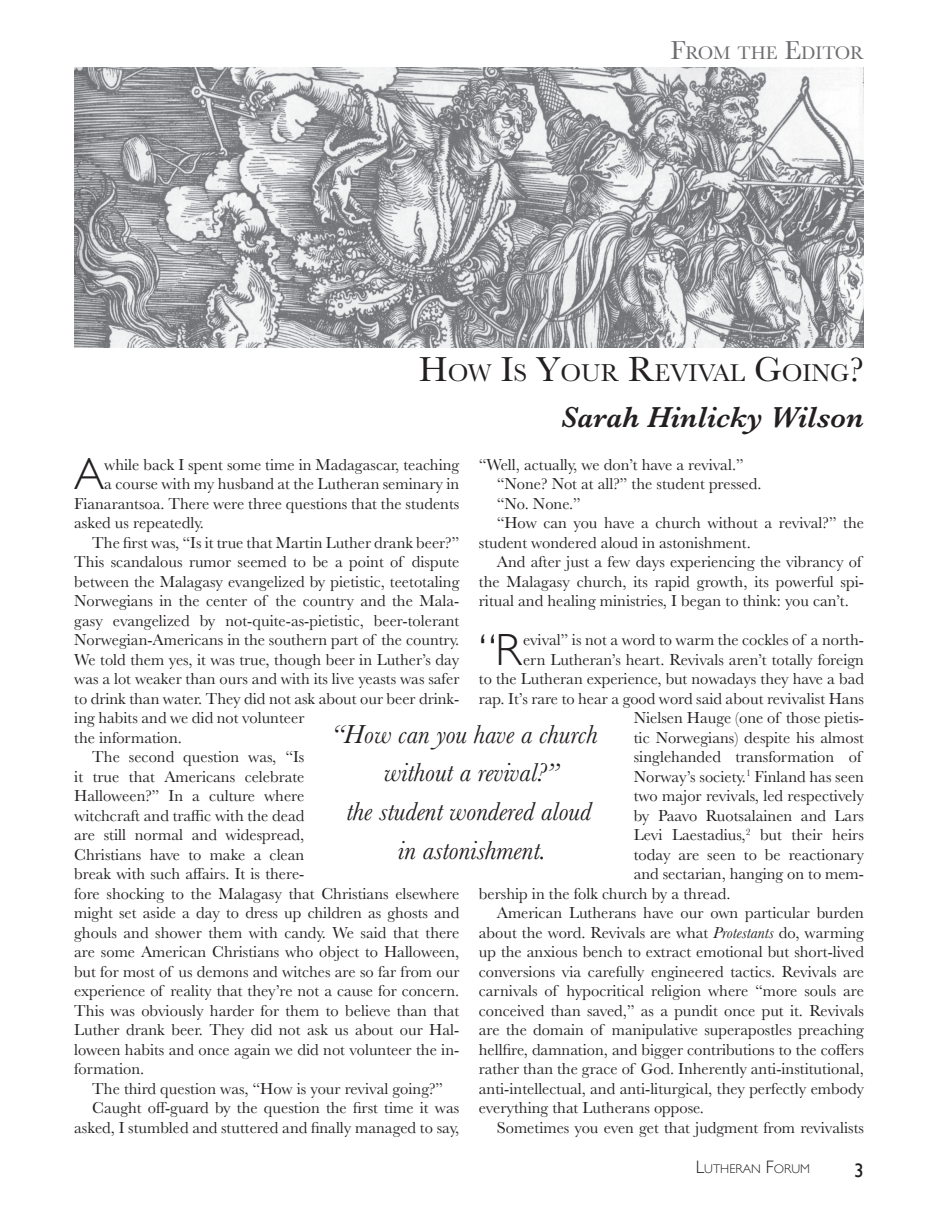
<style>
.page{position:relative;width:945px;height:1215px;background:#fff}
.page>*{position:absolute;margin:0;border:0;box-sizing:border-box;transform-origin:0 0}
.t1{font:300 45.15px "Gill Sans";color:#231f20}
.t2{font:italic 600 30px "Baskerville";color:#231f20}
.t3{font:italic 27px/39px "Baskerville";color:#231f20;text-align:center}
.t4{font:25.2px "Baskerville";color:#231f20}
.t5{font:19.5px "Gill Sans";color:#231f20}
.t6{font:18.9px "Baskerville";color:#6c6d70}
.t7{font:16.5px "Baskerville";color:#231f20}
.t8{font:300 12.6px "Gill Sans";color:#231f20}
.s1{font-size:27px}
.s2{font-size:36px}
.s3{font-style:italic}
.s4{font-size:18px}
</style>
<div class="page">
<img style="left:74px;top:68px;width:790px;height:280px">
<p class="t6" style="left:671px;top:41px;width:195px"><span class="s1">F</span>ROM THE <span class="s1">E</span>DITOR</p>
<h3 class="t4" style="left:419px;top:357px;width:447px"><span class="s2">H</span>OW <span class="s2">I</span>S <span class="s2">Y</span>OUR <span class="s2">R</span>EVIVAL <span class="s2">G</span>OING<span class="s2">?</span></h3>
<h2 class="t2" style="left:561px;top:397px;width:305px">Sarah Hinlicky Wilson</h2>
<h1 class="t1" style="left:74px;top:439px;width:32px">A</h1>
<p class="t7" style="left:104px;top:454px;width:357px">while back I spent some time in Madagascar, teaching</p>
<p class="t7" style="left:479px;top:454px;width:266px">“Well, actually, we don’t have a revival.”</p>
<p class="t7" style="left:497px;top:473px;width:266px">“None? Not at all?” the student pressed.</p>
<p class="t7" style="left:497px;top:493px;width:85px">“No. None.”</p>
<p class="t7" style="left:497px;top:512px;width:369px">“How can you have a church without a revival?” the</p>
<p class="t7" style="left:479px;top:532px;width:273px">student wondered aloud in astonishment.</p>
<p class="t7" style="left:497px;top:551px;width:366px">And after just a few days experiencing the vibrancy of</p>
<p class="t7" style="left:479px;top:571px;width:387px">the Malagasy church, its rapid growth, its powerful spi-</p>
<p class="t7" style="left:479px;top:590px;width:372px">ritual and healing ministries, I began to think: you can’t.</p>
<h1 class="t1" style="left:479px;top:614px;width:44px">“R</h1>
<p class="t7" style="left:523px;top:629px;width:342px">evival” is not a word to warm the cockles of a north-</p>
<p class="t7" style="left:104px;top:473px;width:357px">a course with my husband at the Lutheran seminary in</p>
<p class="t7" style="left:74px;top:493px;width:387px">Fianarantsoa. There were three questions that the students</p>
<p class="t7" style="left:74px;top:512px;width:131px">asked us repeatedly.</p>
<p class="t7" style="left:92px;top:532px;width:369px">The first was, “Is it true that Martin Luther drank beer?”</p>
<p class="t7" style="left:74px;top:551px;width:387px">This scandalous rumor seemed to be a point of dispute</p>
<p class="t7" style="left:74px;top:571px;width:387px">between the Malagasy evangelized by pietistic, teetotaling</p>
<p class="t7" style="left:74px;top:590px;width:387px">Norwegians in the center of the country and the Mala-</p>
<p class="t7" style="left:74px;top:610px;width:387px">gasy evangelized by not-quite-as-pietistic, beer-tolerant</p>
<p class="t7" style="left:74px;top:629px;width:387px">Norwegian-Americans in the southern part of the country.</p>
<p class="t7" style="left:74px;top:649px;width:387px">We told them yes, it was true, though beer in Luther’s day</p>
<p class="t7" style="left:74px;top:668px;width:387px">was a lot weaker than ours and with its live yeasts was safer</p>
<p class="t7" style="left:74px;top:688px;width:387px">to drink than water. They did not ask about our beer drink-</p>
<p class="t7" style="left:74px;top:707px;width:232px">ing habits and we did not volunteer</p>
<p class="t7" style="left:74px;top:727px;width:109px">the information.</p>
<p class="t7" style="left:92px;top:746px;width:214px">The second question was, “Is</p>
<p class="t7" style="left:74px;top:766px;width:232px">it true that Americans celebrate</p>
<p class="t7" style="left:74px;top:785px;width:232px">Halloween?” In a culture where</p>
<p class="t7" style="left:74px;top:805px;width:232px">witchcraft and traffic with the dead</p>
<p class="t7" style="left:74px;top:824px;width:232px">are still normal and widespread,</p>
<p class="t7" style="left:74px;top:844px;width:232px">Christians have to make a clean</p>
<p class="t7" style="left:74px;top:863px;width:232px">break with such affairs. It is there-</p>
<p class="t7" style="left:74px;top:883px;width:387px">fore shocking to the Malagasy that Christians elsewhere</p>
<p class="t7" style="left:74px;top:902px;width:387px">might set aside a day to dress up children as ghosts and</p>
<p class="t7" style="left:74px;top:922px;width:387px">ghouls and shower them with candy. We said that there</p>
<p class="t7" style="left:74px;top:941px;width:387px">are some American Christians who object to Halloween,</p>
<p class="t7" style="left:74px;top:961px;width:387px">but for most of us demons and witches are so far from our</p>
<p class="t7" style="left:74px;top:980px;width:387px">experience of reality that they’re not a cause for concern.</p>
<p class="t7" style="left:74px;top:1000px;width:387px">This was obviously harder for them to believe than that</p>
<p class="t7" style="left:74px;top:1019px;width:387px">Luther drank beer. They did not ask us about our Hal-</p>
<p class="t7" style="left:74px;top:1039px;width:387px">loween habits and once again we did not volunteer the in-</p>
<p class="t7" style="left:74px;top:1058px;width:72px">formation.</p>
<p class="t7" style="left:92px;top:1078px;width:352px">The third question was, “How is your revival going?”</p>
<p class="t7" style="left:92px;top:1097px;width:369px">Caught off-guard by the question the first time it was</p>
<p class="t7" style="left:74px;top:1117px;width:387px">asked, I stumbled and stuttered and finally managed to say,</p>
<p class="t7" style="left:523px;top:649px;width:342px">ern Lutheran’s heart. Revivals aren’t totally foreign</p>
<p class="t7" style="left:479px;top:668px;width:387px">to the Lutheran experience, but nowadays they have a bad</p>
<p class="t7" style="left:479px;top:688px;width:387px">rap. It’s rare to hear a good word said about revivalist Hans</p>
<p class="t7" style="left:634px;top:707px;width:232px">Nielsen Hauge (one of those pietis-</p>
<p class="t7" style="left:634px;top:727px;width:232px">tic Norwegians) despite his almost</p>
<p class="t7" style="left:634px;top:746px;width:229px">singlehanded transformation of</p>
<p class="t7" style="left:634px;top:766px;width:232px">Norway’s society.<sup>1</sup> Finland has seen</p>
<p class="t7" style="left:634px;top:785px;width:232px">two major revivals, led respectively</p>
<p class="t7" style="left:634px;top:805px;width:232px">by Paavo Ruotsalainen and Lars</p>
<p class="t7" style="left:634px;top:824px;width:232px">Levi Laestadius,<sup>2</sup> but their heirs</p>
<p class="t7" style="left:634px;top:844px;width:232px">today are seen to be reactionary</p>
<p class="t7" style="left:634px;top:863px;width:232px">and sectarian, hanging on to mem-</p>
<p class="t7" style="left:479px;top:883px;width:253px">bership in the folk church by a thread.</p>
<p class="t7" style="left:497px;top:902px;width:369px">American Lutherans have our own particular burden</p>
<p class="t7" style="left:479px;top:922px;width:387px">about the word. Revivals are what <span class="s3">Protestants</span> do, warming</p>
<p class="t7" style="left:479px;top:941px;width:387px">up the anxious bench to extract emotional but short-lived</p>
<p class="t7" style="left:479px;top:961px;width:387px">conversions via carefully engineered tactics. Revivals are</p>
<p class="t7" style="left:479px;top:980px;width:387px">carnivals of hypocritical religion where “more souls are</p>
<p class="t7" style="left:479px;top:1000px;width:387px">conceived than saved,” as a pundit once put it. Revivals</p>
<p class="t7" style="left:479px;top:1019px;width:387px">are the domain of manipulative superapostles preaching</p>
<p class="t7" style="left:479px;top:1039px;width:387px">hellfire, damnation, and bigger contributions to the coffers</p>
<p class="t7" style="left:479px;top:1058px;width:387px">rather than the grace of God. Inherently anti-institutional,</p>
<p class="t7" style="left:479px;top:1078px;width:387px">anti-intellectual, and anti-liturgical, they perfectly embody</p>
<p class="t7" style="left:479px;top:1097px;width:227px">everything that Lutherans oppose.</p>
<p class="t7" style="left:497px;top:1117px;width:369px">Sometimes you even get that judgment from revivalists</p>
<h3 class="t3" style="left:332px;top:714px;width:268px">“How can you have a church without a revival?”<br>the student wondered aloud in astonishment.</h3>
<p class="t8" style="left:696px;top:1159px;width:116px"><span class="s4">L</span>UTHERAN <span class="s4">F</span>ORUM</p>
<p class="t5" style="left:854px;top:1159px;width:11px">3</p>
</div>
